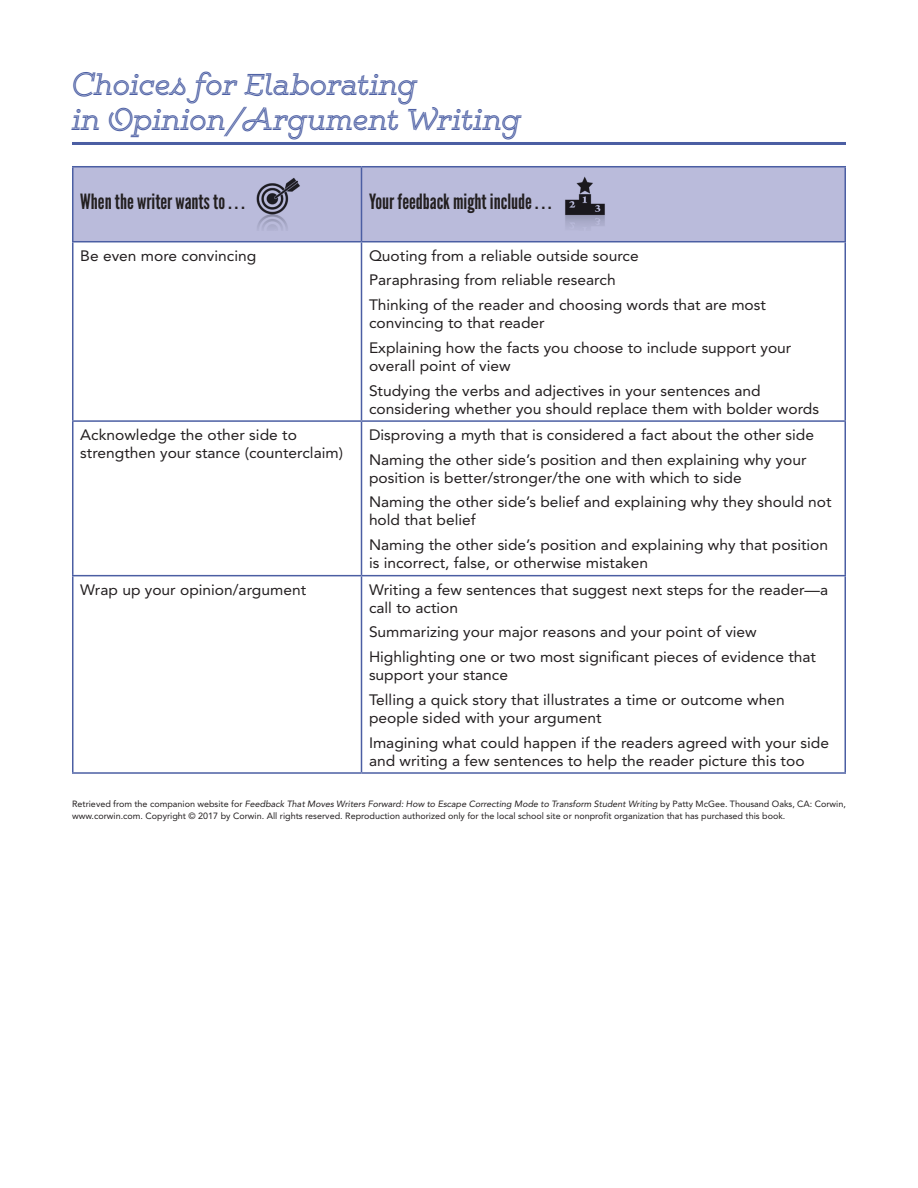
<style>
.page{position:relative;width:918px;height:1188px;background:#fff}
.page>*{position:absolute;margin:0;border:0;box-sizing:border-box;transform-origin:0 0}
.SE2_TI{font:27px/34.5px "Gist";color:#4b5ea3}
.TCH{font:21px "League Gothic";color:#231f20}
.TT{font:15px/18px "Avenir LT Std";color:#231f20;scale:1.04 1}
.FSN{font:9px/12px "Avenir LT Std";color:#231f20}
.s1{font-style:italic}
</style>
<div class="page">
<hr style="left:72px;top:142px;width:774px;height:3px;background:#4b5ea3">
<div style="left:74px;top:167px;width:770px;height:74px;background:#babbdb"></div>
<hr style="left:361px;top:167px;width:1px;height:74px;background:#4b5ea3">
<hr style="left:361px;top:242px;width:1px;height:178px;background:#4b5ea3">
<hr style="left:72px;top:420px;width:290px;height:2px;background:#4b5ea3">
<hr style="left:362px;top:420px;width:484px;height:2px;background:#4b5ea3">
<hr style="left:361px;top:422px;width:1px;height:153px;background:#4b5ea3">
<hr style="left:72px;top:575px;width:290px;height:1px;background:#4b5ea3">
<hr style="left:362px;top:575px;width:484px;height:1px;background:#4b5ea3">
<hr style="left:361px;top:576px;width:1px;height:196px;background:#4b5ea3">
<hr style="left:72px;top:242px;width:2px;height:178px;background:#4b5ea3">
<hr style="left:844px;top:242px;width:2px;height:178px;background:#4b5ea3">
<hr style="left:72px;top:422px;width:2px;height:153px;background:#4b5ea3">
<hr style="left:844px;top:422px;width:2px;height:153px;background:#4b5ea3">
<hr style="left:72px;top:576px;width:2px;height:196px;background:#4b5ea3">
<hr style="left:844px;top:576px;width:2px;height:196px;background:#4b5ea3">
<hr style="left:72px;top:772px;width:290px;height:2px;background:#4b5ea3">
<hr style="left:362px;top:772px;width:484px;height:2px;background:#4b5ea3">
<hr style="left:72px;top:166px;width:290px;height:1px;background:#4b5ea3">
<hr style="left:72px;top:167px;width:2px;height:74px;background:#4b5ea3">
<hr style="left:362px;top:166px;width:484px;height:1px;background:#4b5ea3">
<hr style="left:844px;top:167px;width:2px;height:74px;background:#4b5ea3">
<hr style="left:72px;top:241px;width:290px;height:1px;background:#4b5ea3">
<hr style="left:362px;top:241px;width:484px;height:1px;background:#4b5ea3">
<img style="left:255px;top:174px;width:47px;height:56px">
<img style="left:562px;top:174px;width:45px;height:56px">
<p class="SE2_TI" style="left:72px;top:69px;width:451px">Choices for Elaborating<br>in Opinion/Argument Writing</p>
<p class="TCH" style="left:80px;top:189px;width:166px">When the writer wants to . . .</p>
<p class="TCH" style="left:369px;top:189px;width:184px">Your feedback might include . . .</p>
<p class="TT" style="left:80px;top:246px;width:171px">Be even more convincing</p>
<p class="TT" style="left:369px;top:246px;width:261px">Quoting from a reliable outside source</p>
<p class="TT" style="left:369px;top:271px;width:239px">Paraphrasing from reliable research</p>
<p class="TT" style="left:369px;top:296px;width:383px">Thinking of the reader and choosing words that are most convincing to that reader</p>
<p class="TT" style="left:369px;top:339px;width:408px">Explaining how the facts you choose to include support your overall point of view</p>
<p class="TT" style="left:369px;top:381px;width:434px">Studying the verbs and adjectives in your sentences and considering whether you should replace them with bolder words</p>
<p class="TT" style="left:80px;top:426px;width:254px">Acknowledge the other side to strengthen your stance (counterclaim)</p>
<p class="TT" style="left:369px;top:426px;width:430px">Disproving a myth that is considered a fact about the other side</p>
<p class="TT" style="left:369px;top:451px;width:422px">Naming the other side’s position and then explaining why your position is better/stronger/the one with which to side</p>
<p class="TT" style="left:369px;top:493px;width:446px">Naming the other side’s belief and explaining why they should not hold that belief</p>
<p class="TT" style="left:369px;top:536px;width:443px">Naming the other side’s position and explaining why that position is incorrect, false, or otherwise mistaken</p>
<p class="TT" style="left:80px;top:580px;width:219px">Wrap up your opinion/argument</p>
<p class="TT" style="left:369px;top:580px;width:443px">Writing a few sentences that suggest next steps for the reader—a call to action</p>
<p class="TT" style="left:369px;top:623px;width:374px">Summarizing your major reasons and your point of view</p>
<p class="TT" style="left:369px;top:648px;width:431px">Highlighting one or two most significant pieces of evidence that support your stance</p>
<p class="TT" style="left:369px;top:691px;width:401px">Telling a quick story that illustrates a time or outcome when people sided with your argument</p>
<p class="TT" style="left:369px;top:733px;width:444px">Imagining what could happen if the readers agreed with your side and writing a few sentences to help the reader picture this too</p>
<p class="FSN" style="left:72px;top:798px;width:775px">Retrieved from the companion website for <span class="s1">Feedback That Moves Writers Forward: How to Escape Correcting Mode to Transform Student Writing</span> by Patty McGee. Thousand Oaks, CA: Corwin, www.corwin.com. Copyright © 2017 by Corwin. All rights reserved. Reproduction authorized only for the local school site or nonprofit organization that has purchased this book.</p>
</div>
